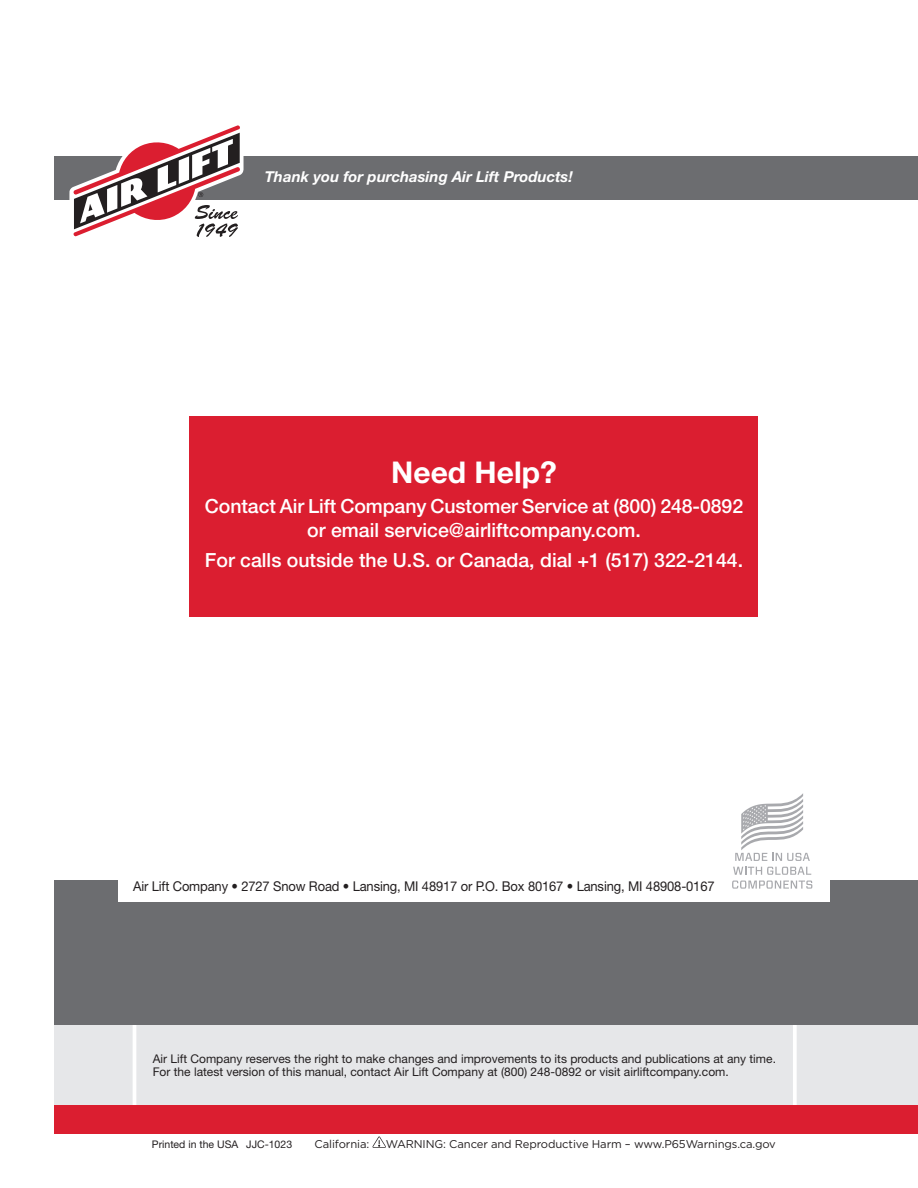
<style>
.page{position:relative;width:918px;height:1188px;background:#fff}
.page>*{position:absolute;margin:0;border:0;box-sizing:border-box;transform-origin:0 0}
.Body_Text{font:700 30px "Helvetica Neue";color:#fff}
.Body_Text-2{font:500 19.5px/23.4px "Helvetica Neue";color:#fff;text-align:center}
.t1{font:italic 700 15px "Helvetica Neue";color:#fff}
.t2{font:13.5px "Helvetica Neue";letter-spacing:-.01em;color:#231f20;scale:.96 1}
.Body_Text-3{font:12px/13.5px "Helvetica Neue";color:#231f20}
.Text_fine_print{font:11.25px "Gotham";letter-spacing:-.01em;color:#231f20}
.t3{font:10.5px "Helvetica Neue";color:#231f20}
</style>
<div class="page">
<div style="left:190px;top:416px;width:568px;height:200px;background:#db1e30"></div>
<div style="left:54px;top:156px;width:864px;height:43px;background:#6c6d70"></div>
<svg style="left:69px;top:125px;width:175px;height:112px"></svg>
<svg style="left:373px;top:1136px;width:13px;height:12px"></svg>
<div style="left:54px;top:1024px;width:864px;height:82px;background:#e6e7e9"></div>
<hr style="left:133px;top:1018px;width:3px;height:88px;background:#fff">
<hr style="left:793px;top:1017px;width:4px;height:89px;background:#fff">
<div style="left:54px;top:880px;width:864px;height:144px;background:#6c6d70"></div>
<div style="left:118px;top:874px;width:712px;height:27px;background:#fff"></div>
<svg style="left:733px;top:867px;width:78px;height:8px"></svg>
<svg style="left:732px;top:881px;width:80px;height:8px"></svg>
<svg style="left:735px;top:793px;width:75px;height:68px"></svg>
<div style="left:54px;top:1106px;width:864px;height:28px;background:#db1e30"></div>
<p class="t1" style="left:265px;top:168px;width:310px">Thank you for purchasing Air Lift Products!</p>
<p class="Body_Text" style="left:391px;top:454px;width:167px">Need Help?</p>
<p class="Body_Text-2" style="left:205px;top:495px;width:540px">Contact Air Lift Company Customer Service at (800) 248-0892 or email service@airliftcompany.com.</p>
<p class="Body_Text-2" style="left:205px;top:548px;width:540px">For calls outside the U.S. or Canada, dial +1 (517) 322-2144.</p>
<p class="t2" style="left:133px;top:878px;width:607px">Air Lift Company • 2727 Snow Road • Lansing, MI 48917 or P.O. Box 80167 • Lansing, MI 48908-0167</p>
<p class="Body_Text-3" style="left:153px;top:1052px;width:625px">Air Lift Company reserves the right to make changes and improvements to its products and publications at any time.<br>For the latest version of this manual, contact Air Lift Company at (800) 248-0892 or visit airliftcompany.com.</p>
<p class="t3" style="left:152px;top:1138px;width:88px">Printed in the USA</p>
<p class="t3" style="left:246px;top:1138px;width:47px">JJC-1023</p>
<p class="Text_fine_print" style="left:315px;top:1137px;width:56px">California:</p>
<p class="Text_fine_print" style="left:386px;top:1137px;width:392px">WARNING: Cancer and Reproductive Harm – www.P65Warnings.ca.gov</p>
</div>
